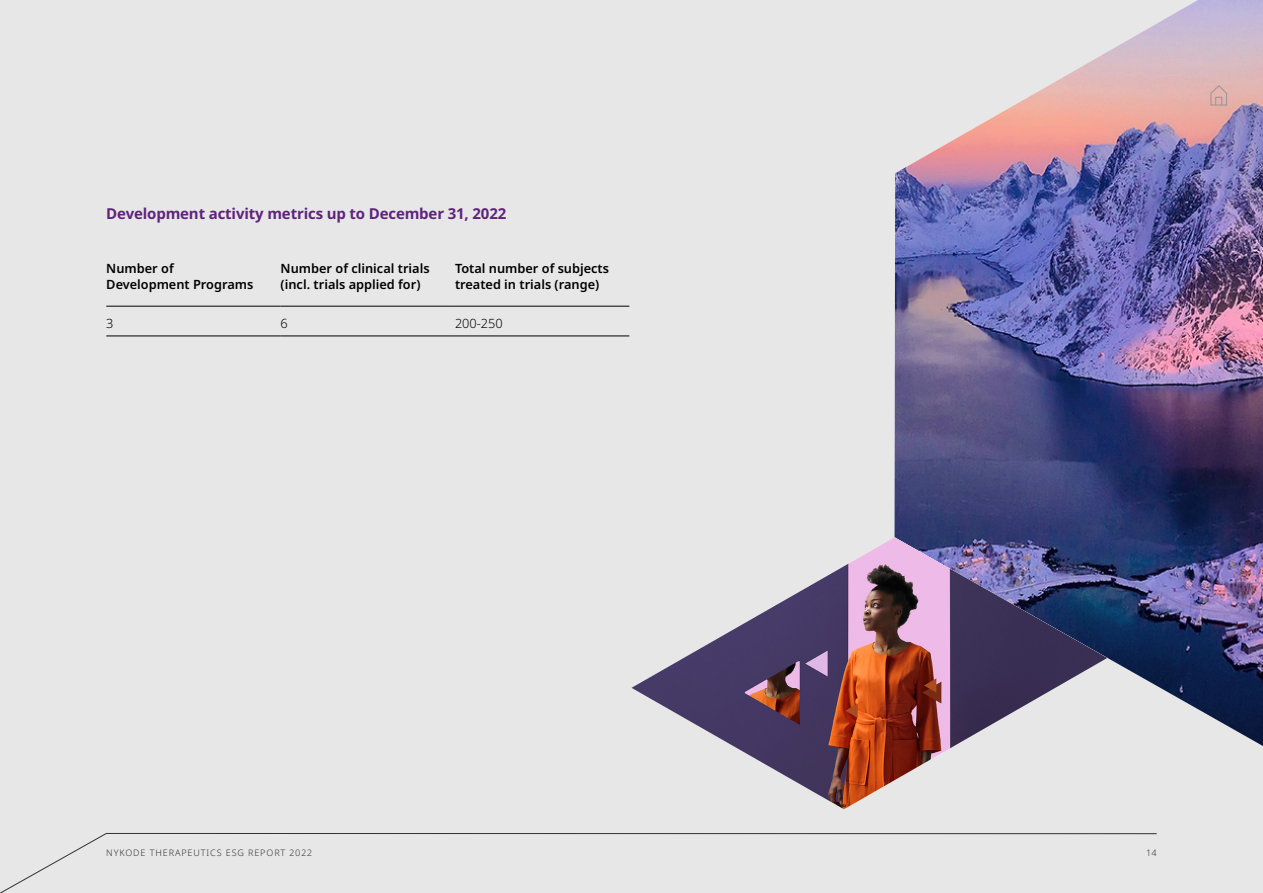
<style>
.page{position:relative;width:1263px;height:893px;background:#e7e7e7}
.page>*{position:absolute;margin:0;border:0;box-sizing:border-box;transform-origin:0 0}
.Heading2{font:700 15px "Noto Sans";letter-spacing:-.01em;color:#5f237d}
.ESG_tabel_Semibold{font:600 12.75px/16.5px "Noto Sans";color:#000}
.DR_Heading_3_8-5{font:600 12.75px/16.5px "Noto Sans";color:#000}
.ESG_tabel_light{font:300 12.75px "Noto Sans";color:#000}
.ESG_tabel_Semibold-2{font:300 12.75px "Noto Sans";color:#000}
.t1{font:300 9px "Noto Sans";letter-spacing:.1em;color:#323232}
</style>
<div class="page">
<img style="left:894px;top:0;width:369px;height:746px">
<img style="left:631px;top:537px;width:476px;height:272px">
<hr style="left:106px;top:306px;width:175px;height:1px;background:#000">
<hr style="left:281px;top:306px;width:174px;height:1px;background:#000">
<hr style="left:455px;top:306px;width:174px;height:1px;background:#000">
<hr style="left:106px;top:336px;width:175px;height:1px;background:#000">
<hr style="left:281px;top:336px;width:174px;height:1px;background:#000">
<hr style="left:455px;top:336px;width:174px;height:1px;background:#000">
<div style="left:1215px;top:97px;width:7px;height:8px;border:1px solid #969696"></div>
<div style="left:1210px;top:93px;width:17px;height:12px;border:1px solid #969696"></div>
<svg style="left:1209px;top:85px;width:19px;height:10px"></svg>
<svg style="left:0;top:833px;width:1157px;height:60px"></svg>
<p class="Heading2" style="left:106px;top:202px;width:402px">Development activity metrics up to December 31, 2022</p>
<p class="ESG_tabel_Semibold" style="left:106px;top:260px;width:149px">Number of<br>Development Programs</p>
<p class="ESG_tabel_Semibold" style="left:281px;top:260px;width:151px">Number of clinical trials (incl. trials applied for)</p>
<p class="DR_Heading_3_8-5" style="left:455px;top:260px;width:155px">Total number of subjects treated in trials (range)</p>
<p class="ESG_tabel_Semibold-2" style="left:106px;top:314px;width:9px">3</p>
<p class="ESG_tabel_light" style="left:281px;top:314px;width:9px">6</p>
<p class="ESG_tabel_light" style="left:455px;top:314px;width:49px">200-250</p>
<p class="t1" style="left:106px;top:846px;width:207px">NYKODE THERAPEUTICS ESG REPORT 2022</p>
<p class="t1" style="left:1147px;top:846px;width:11px">14</p>
</div>
